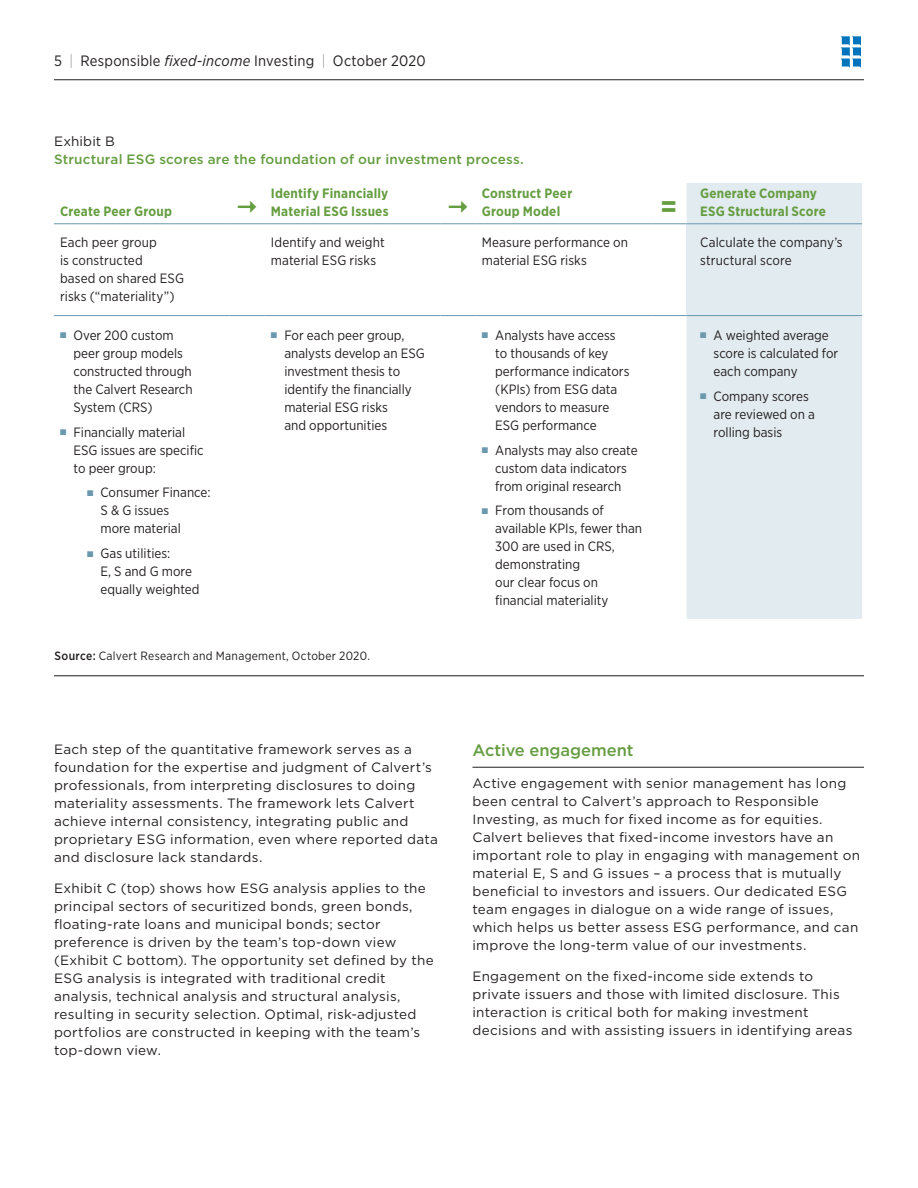
<style>
.page{position:relative;width:918px;height:1188px;background:#fff}
.page>*{position:absolute;margin:0;border:0;box-sizing:border-box;transform-origin:0 0}
.Table_Text{font:700 27px "Gotham";color:#659d41}
.Paragraph_Style_1{font:500 16.5px "Gotham";letter-spacing:-.005em;color:#659d41}
.t1{font:15px "Gotham Narrow";letter-spacing:.015em;color:#231f20}
.Body_Copy{font:13.5px/18px "Gotham";letter-spacing:.02em;color:#231f20}
.Table_Text-2{font:13.5px/18px "Gotham Narrow";color:#231f20}
.Table_Text-3{font:700 13.5px/18px "Gotham Narrow";letter-spacing:.015em;color:#659d41}
.Chart_Headlines_10_1{font:500 13.5px "Gotham";letter-spacing:.015em;color:#659d41}
.Subhead{font:13.5px "Gotham";letter-spacing:.01em;color:#231f20}
.Body_Copy_10_15{font:12px "Gotham Narrow";letter-spacing:.025em;color:#231f20}
.s1{font-weight:100}
.s2{font-style:italic}
.s3{color:#6a98ae}
.s4{font-weight:500}
</style>
<div class="page">
<hr style="left:54px;top:80px;width:810px;height:1px;background:#231f20">
<svg style="left:841px;top:36px;width:20px;height:32px"></svg>
<hr style="left:54px;top:676px;width:810px;height:1px;background:#231f20">
<div style="left:687px;top:183px;width:175px;height:436px;background:#e2ebef"></div>
<div style="left:687px;top:224px;width:175px;height:92px;background:#e2ebef"></div>
<hr style="left:54px;top:224px;width:176px;height:1px;background:#6a98ae">
<hr style="left:230px;top:224px;width:35px;height:1px;background:#6a98ae">
<hr style="left:265px;top:224px;width:175px;height:1px;background:#6a98ae">
<hr style="left:440px;top:224px;width:36px;height:1px;background:#6a98ae">
<hr style="left:476px;top:224px;width:175px;height:1px;background:#6a98ae">
<hr style="left:651px;top:224px;width:36px;height:1px;background:#6a98ae">
<hr style="left:687px;top:224px;width:175px;height:1px;background:#6a98ae">
<hr style="left:54px;top:315px;width:176px;height:1px;background:#6a98ae">
<hr style="left:230px;top:315px;width:35px;height:1px;background:#6a98ae">
<hr style="left:265px;top:315px;width:175px;height:1px;background:#6a98ae">
<hr style="left:440px;top:315px;width:36px;height:1px;background:#6a98ae">
<hr style="left:476px;top:315px;width:175px;height:1px;background:#6a98ae">
<hr style="left:651px;top:315px;width:36px;height:1px;background:#6a98ae">
<hr style="left:687px;top:315px;width:175px;height:1px;background:#6a98ae">
<hr style="left:472px;top:767px;width:392px;height:1px;background:#231f20">
<p class="t1" style="left:54px;top:51px;width:373px">5 <span class="s1">|</span> Responsible <span class="s2">fixed-income</span> Investing <span class="s1">|</span> October 2020</p>
<p class="Subhead" style="left:54px;top:132px;width:62px">Exhibit B</p>
<p class="Chart_Headlines_10_1" style="left:54px;top:150px;width:471px">Structural ESG scores are the foundation of our investment process.</p>
<p class="Table_Text-3" style="left:60px;top:202px;width:114px">Create Peer Group</p>
<p class="Table_Text-3" style="left:271px;top:184px;width:119px">Identify Financially<br>Material ESG Issues</p>
<p class="Table_Text-3" style="left:482px;top:184px;width:92px">Construct Peer<br>Group Model</p>
<p class="Table_Text" style="left:660px;top:189px;width:19px">=</p>
<p class="Table_Text-3" style="left:700px;top:184px;width:127px">Generate Company<br>ESG Structural Score</p>
<p class="Table_Text-2" style="left:60px;top:233px;width:126px">Each peer group<br>is constructed<br>based on shared ESG risks (“materiality”)</p>
<p class="Table_Text-2" style="left:271px;top:233px;width:115px">Identify and weight material ESG risks</p>
<p class="Table_Text-2" style="left:482px;top:233px;width:148px">Measure performance on material ESG risks</p>
<p class="Table_Text-2" style="left:700px;top:233px;width:144px">Calculate the company’s structural score</p>
<p class="Table_Text-2" style="left:74px;top:326px;width:121px;text-indent:-14px"><span class="s3">■</span> Over 200 custom peer group models constructed through the Calvert Research<br>System (CRS)</p>
<p class="Table_Text-2" style="left:74px;top:423px;width:132px;text-indent:-14px"><span class="s3">■</span> Financially material<br>ESG issues are specific to peer group:</p>
<p class="Table_Text-2" style="left:100px;top:483px;width:112px;text-indent:-14px"><span class="s3">■</span> Consumer Finance:<br>S &amp; G issues<br>more material</p>
<p class="Table_Text-2" style="left:100px;top:544px;width:100px;text-indent:-14px"><span class="s3">■</span> Gas utilities:<br>E, S and G more equally weighted</p>
<p class="Table_Text-2" style="left:284px;top:326px;width:142px;text-indent:-14px"><span class="s3">■</span> For each peer group, analysts develop an ESG investment thesis to identify the financially material ESG risks<br>and opportunities</p>
<p class="Table_Text-2" style="left:495px;top:326px;width:136px;text-indent:-14px"><span class="s3">■</span> Analysts have access to thousands of key performance indicators (KPIs) from ESG data vendors to measure<br>ESG performance</p>
<p class="Table_Text-2" style="left:482px;top:441px;width:157px;text-align:center"><span class="s3">■</span> Analysts may also create custom data indicators from original research</p>
<p class="Table_Text-2" style="left:495px;top:501px;width:148px;text-indent:-14px"><span class="s3">■</span> From thousands of available KPIs, fewer than<br>300 are used in CRS, demonstrating<br>our clear focus on financial materiality</p>
<p class="Table_Text-2" style="left:714px;top:326px;width:126px;text-indent:-14px"><span class="s3">■</span> A weighted average score is calculated for each company</p>
<p class="Table_Text-2" style="left:714px;top:387px;width:103px;text-indent:-14px"><span class="s3">■</span> Company scores are reviewed on a rolling basis</p>
<p class="Body_Copy_10_15" style="left:55px;top:649px;width:317px"><span class="s4">Source:</span> Calvert Research and Management, October 2020.</p>
<p class="Body_Copy" style="left:54px;top:740px;width:385px">Each step of the quantitative framework serves as a foundation for the expertise and judgment of Calvert’s professionals, from interpreting disclosures to doing materiality assessments. The framework lets Calvert achieve internal consistency, integrating public and proprietary ESG information, even where reported data and disclosure lack standards.</p>
<p class="Body_Copy" style="left:54px;top:879px;width:381px">Exhibit C (top) shows how ESG analysis applies to the principal sectors of securitized bonds, green bonds, floating-rate loans and municipal bonds; sector preference is driven by the team’s top-down view (Exhibit C bottom). The opportunity set defined by the ESG analysis is integrated with traditional credit analysis, technical analysis and structural analysis, resulting in security selection. Optimal, risk-adjusted portfolios are constructed in keeping with the team’s top-down view.</p>
<p class="Paragraph_Style_1" style="left:472px;top:740px;width:162px">Active engagement</p>
<p class="Body_Copy" style="left:472px;top:774px;width:389px">Active engagement with senior management has long been central to Calvert’s approach to Responsible Investing, as much for fixed income as for equities.<br>Calvert believes that fixed-income investors have an important role to play in engaging with management on material E, S and G issues – a process that is mutually beneficial to investors and issuers. Our dedicated ESG team engages in dialogue on a wide range of issues, which helps us better assess ESG performance, and can improve the long-term value of our investments.</p>
<p class="Body_Copy" style="left:472px;top:967px;width:381px">Engagement on the fixed-income side extends to private issuers and those with limited disclosure. This interaction is critical both for making investment decisions and with assisting issuers in identifying areas</p>
</div>
